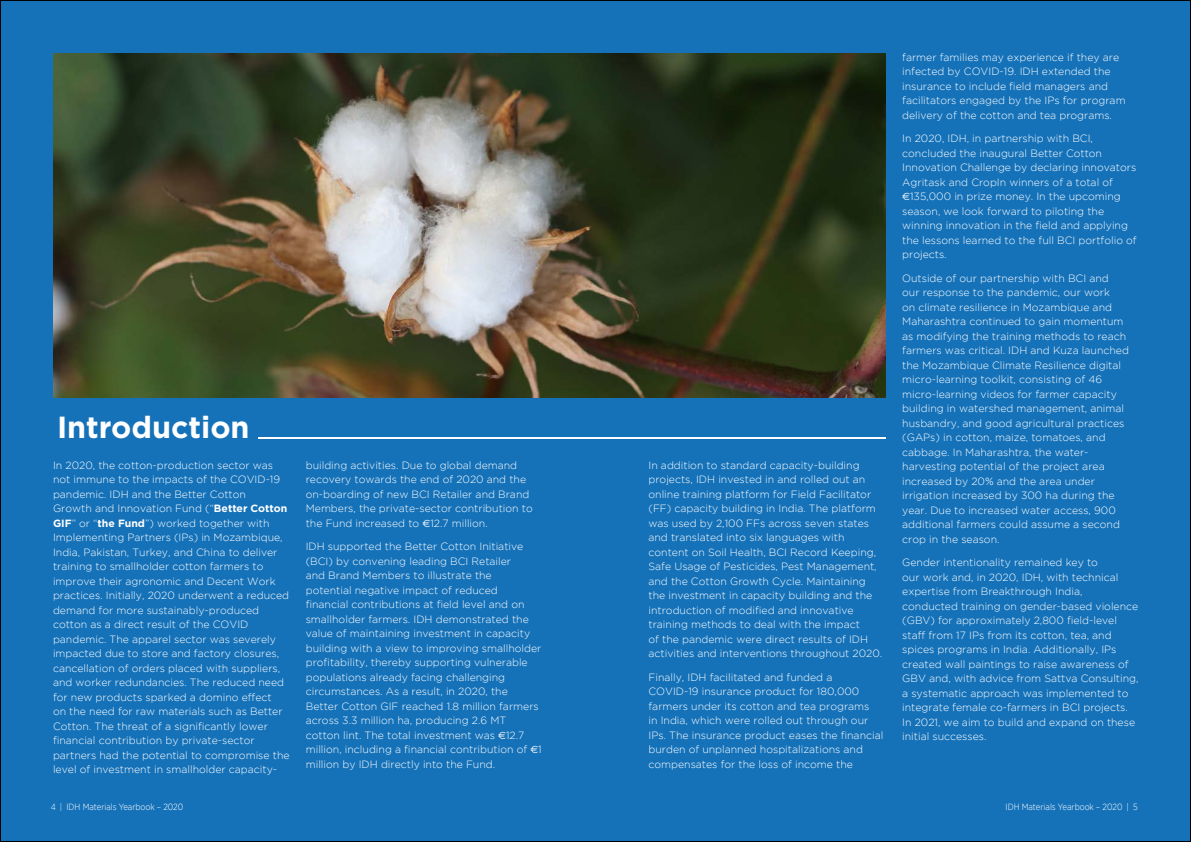
<style>
.page{position:relative;width:1191px;height:842px;background:#fff}
.page>*{position:absolute;margin:0;border:0;box-sizing:border-box;transform-origin:0 0}
.t1{font:700 30.5px "Gotham";color:#fff}
.t2{font:300 10.5px/14.5px "Gotham";color:#fff}
.t3{font:300 9px "Gotham Narrow";color:#fff}
.s1{font-weight:700}
</style>
<div class="page">
<div style="left:0;top:1px;width:1190px;height:840px;background:#1572b9"></div>
<img style="left:53px;top:53px;width:832px;height:345px">
<hr style="left:258px;top:437px;width:627px;height:2px;background:#fff">
<h1 class="t1" style="left:57px;top:407px;width:194px">Introduction</h1>
<p class="t2" style="left:53px;top:458px;width:238px">In 2020, the cotton-production sector was not immune to the impacts of the COVID-19 pandemic. IDH and the Better Cotton<br>Growth and Innovation Fund (“<span class="s1">Better Cotton GIF</span>” or “<span class="s1">the Fund</span>”) worked together with Implementing Partners (IPs) in Mozambique, India, Pakistan, Turkey, and China to deliver training to smallholder cotton farmers to improve their agronomic and Decent Work practices. Initially, 2020 underwent a reduced demand for more sustainably-produced cotton as a direct result of the COVID pandemic. The apparel sector was severely impacted due to store and factory closures, cancellation of orders placed with suppliers, and worker redundancies. The reduced need for new products sparked a domino effect<br>on the need for raw materials such as Better Cotton. The threat of a significantly lower financial contribution by private-sector partners had the potential to compromise the level of investment in smallholder capacity-</p>
<p class="t2" style="left:306px;top:458px;width:228px">building activities. Due to global demand recovery towards the end of 2020 and the on-boarding of new BCI Retailer and Brand Members, the private-sector contribution to the Fund increased to 12.7 million.</p>
<p class="t2" style="left:306px;top:539px;width:237px">IDH supported the Better Cotton Initiative (BCI) by convening leading BCI Retailer<br>and Brand Members to illustrate the<br>potential negative impact of reduced financial contributions at field level and on smallholder farmers. IDH demonstrated the value of maintaining investment in capacity building with a view to improving smallholder profitability, thereby supporting vulnerable populations already facing challenging circumstances. As a result, in 2020, the Better Cotton GIF reached 1.8 million farmers across 3.3 million ha, producing 2.6 MT cotton lint. The total investment was 12.7 million, including a financial contribution of 1 million by IDH directly into the Fund.</p>
<p class="t2" style="left:648px;top:458px;width:235px">In addition to standard capacity-building projects, IDH invested in and rolled out an online training platform for Field Facilitator (FF) capacity building in India. The platform was used by 2,100 FFs across seven states and translated into six languages with content on Soil Health, BCI Record Keeping, Safe Usage of Pesticides, Pest Management, and the Cotton Growth Cycle. Maintaining the investment in capacity building and the introduction of modified and innovative training methods to deal with the impact<br>of the pandemic were direct results of IDH activities and interventions throughout 2020.</p>
<p class="t2" style="left:648px;top:670px;width:236px">Finally, IDH facilitated and funded a COVID-19 insurance product for 180,000 farmers under its cotton and tea programs<br>in India, which were rolled out through our IPs. The insurance product eases the financial burden of unplanned hospitalizations and compensates for the loss of income the</p>
<p class="t2" style="left:902px;top:50px;width:225px">farmer families may experience if they are infected by COVID-19. IDH extended the insurance to include field managers and facilitators engaged by the IPs for program delivery of the cotton and tea programs.</p>
<p class="t2" style="left:902px;top:131px;width:235px">In 2020, IDH, in partnership with BCI, concluded the inaugural Better Cotton Innovation Challenge by declaring innovators Agritask and CropIn winners of a total of</p>
<p class="t2" style="left:902px;top:189px;width:236px;text-indent:8px">135,000 in prize money. In the upcoming season, we look forward to piloting the winning innovation in the field and applying the lessons learned to the full BCI portfolio of projects.</p>
<p class="t2" style="left:902px;top:271px;width:228px">Outside of our partnership with BCI and<br>our response to the pandemic, our work<br>on climate resilience in Mozambique and Maharashtra continued to gain momentum as modifying the training methods to reach farmers was critical. IDH and Kuza launched the Mozambique Climate Resilience digital micro-learning toolkit, consisting of 46 micro-learning videos for farmer capacity building in watershed management, animal husbandry, and good agricultural practices (GAPs) in cotton, maize, tomatoes, and cabbage. In Maharashtra, the water&shy;harvesting potential of the project area increased by 20% and the area under irrigation increased by 300 ha during the year. Due to increased water access, 900 additional farmers could assume a second crop in the season.</p>
<p class="t2" style="left:902px;top:555px;width:238px">Gender intentionality remained key to<br>our work and, in 2020, IDH, with technical expertise from Breakthrough India, conducted training on gender-based violence (GBV) for approximately 2,800 field-level staff from 17 IPs from its cotton, tea, and spices programs in India. Additionally, IPs created wall paintings to raise awareness of GBV and, with advice from Sattva Consulting, a systematic approach was implemented to integrate female co-farmers in BCI projects.<br>In 2021, we aim to build and expand on these initial successes.</p>
<p class="t3" style="left:51px;top:801px;width:134px">4 | IDH Materials Yearbook – 2020</p>
<p class="t3" style="left:1005px;top:801px;width:134px">IDH Materials Yearbook – 2020 | 5</p>
</div>
